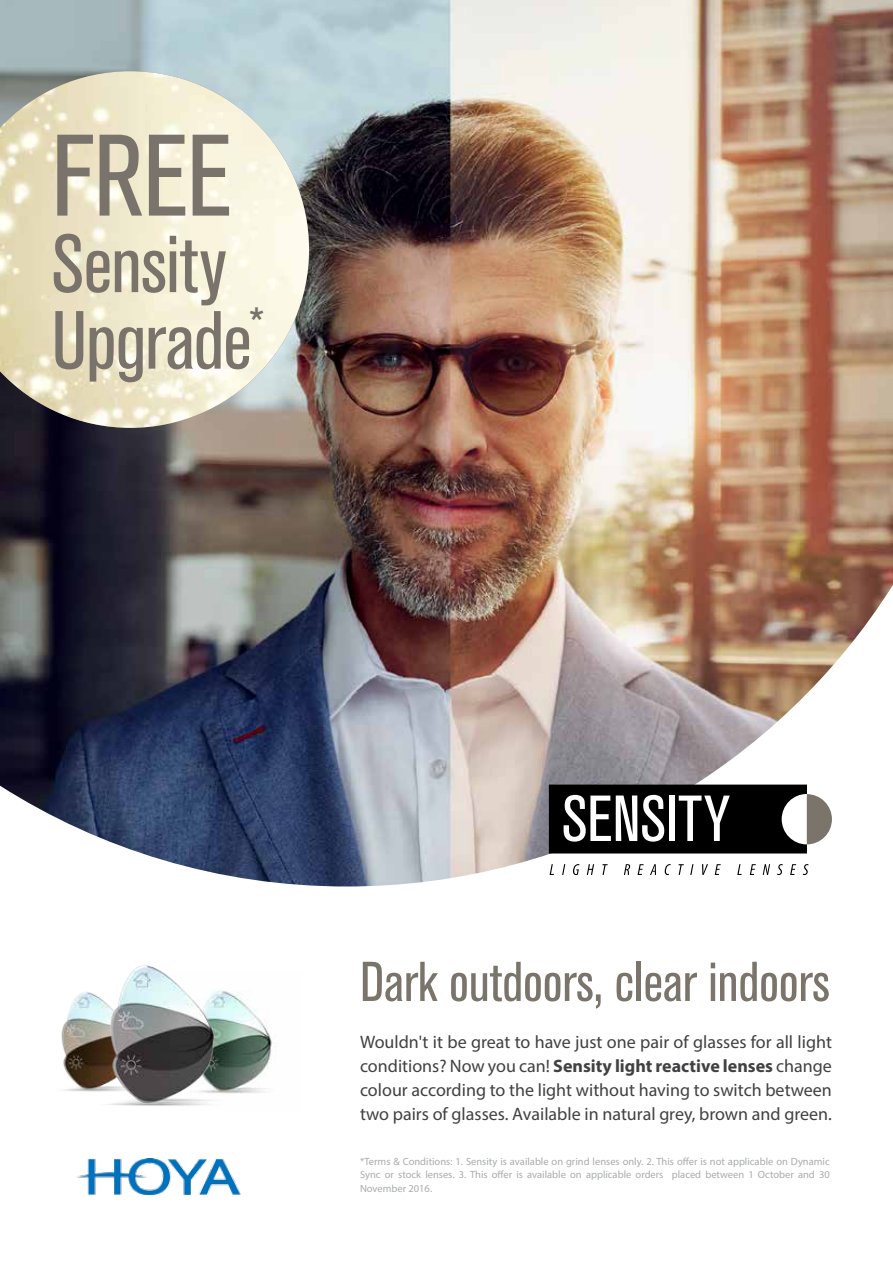
<style>
.page{position:relative;width:893px;height:1263px;background:#fff}
.page>*{position:absolute;margin:0;border:0;box-sizing:border-box;transform-origin:0 0}
.t1{font:condensed 114.6px "Akzidenz Grotesk BQ";color:#7a736b}
.t2{font:condensed 81.45px/76.5px "Akzidenz Grotesk BQ";letter-spacing:-.01em;color:#7a736b}
.t3{font:condensed 55.5px "Akzidenz Grotesk BQ";color:#7a746b}
.t4{font:18px/24px "Myriad Pro";color:#414042;text-align:justify}
.t5{font:10.5px/13.5px "Myriad Pro";color:#a9abae;text-align:justify}
.s1{font-weight:700}
</style>
<div class="page">
<img style="left:61px;top:1021px;width:6px;height:70px">
<img style="left:257px;top:1017px;width:19px;height:76px">
<img style="left:67px;top:965px;width:190px;height:141px">
<img style="left:0;top:0;width:893px;height:886px">
<img style="left:0;top:71px;width:309px;height:357px">
<img style="left:77px;top:1159px;width:164px;height:36px">
<svg style="left:549px;top:784px;width:283px;height:69px"></svg>
<svg style="left:550px;top:864px;width:4px;height:11px"></svg>
<svg style="left:562px;top:864px;width:3px;height:11px"></svg>
<svg style="left:573px;top:864px;width:6px;height:11px"></svg>
<svg style="left:587px;top:864px;width:7px;height:11px"></svg>
<svg style="left:602px;top:864px;width:6px;height:11px"></svg>
<svg style="left:624px;top:864px;width:6px;height:11px"></svg>
<svg style="left:638px;top:864px;width:6px;height:11px"></svg>
<svg style="left:650px;top:864px;width:6px;height:11px"></svg>
<svg style="left:665px;top:864px;width:6px;height:11px"></svg>
<svg style="left:678px;top:864px;width:6px;height:11px"></svg>
<svg style="left:690px;top:864px;width:3px;height:11px"></svg>
<svg style="left:702px;top:864px;width:6px;height:11px"></svg>
<svg style="left:715px;top:864px;width:6px;height:11px"></svg>
<svg style="left:737px;top:864px;width:5px;height:11px"></svg>
<svg style="left:750px;top:864px;width:6px;height:11px"></svg>
<svg style="left:763px;top:864px;width:7px;height:11px"></svg>
<svg style="left:777px;top:864px;width:6px;height:11px"></svg>
<svg style="left:790px;top:864px;width:6px;height:11px"></svg>
<svg style="left:803px;top:864px;width:5px;height:11px"></svg>
<h1 class="t1" style="left:52px;top:112px;width:182px">FREE</h1>
<h2 class="t2" style="left:52px;top:227px;width:215px">Sensity<br>Upgrade<sup>*</sup></h2>
<h3 class="t3" style="left:360px;top:950px;width:471px">Dark outdoors, clear indoors</h3>
<p class="t4" style="left:360px;top:1030px;width:473px">Wouldn't it be great to have just one pair of glasses for all light conditions? Now you can! <span class="s1">Sensity light reactive lenses</span> change colour according to the light without having to switch between two pairs of glasses. Available in natural grey, brown and green.</p>
<p class="t5" style="left:360px;top:1154px;width:471px">*Terms &amp; Conditions: 1. Sensity is available on grind lenses only. 2. This offer is not applicable on Dynamic Sync or stock lenses. 3. This offer is available on applicable orders placed between 1 October and 30<br>November 2016.</p>
</div>
